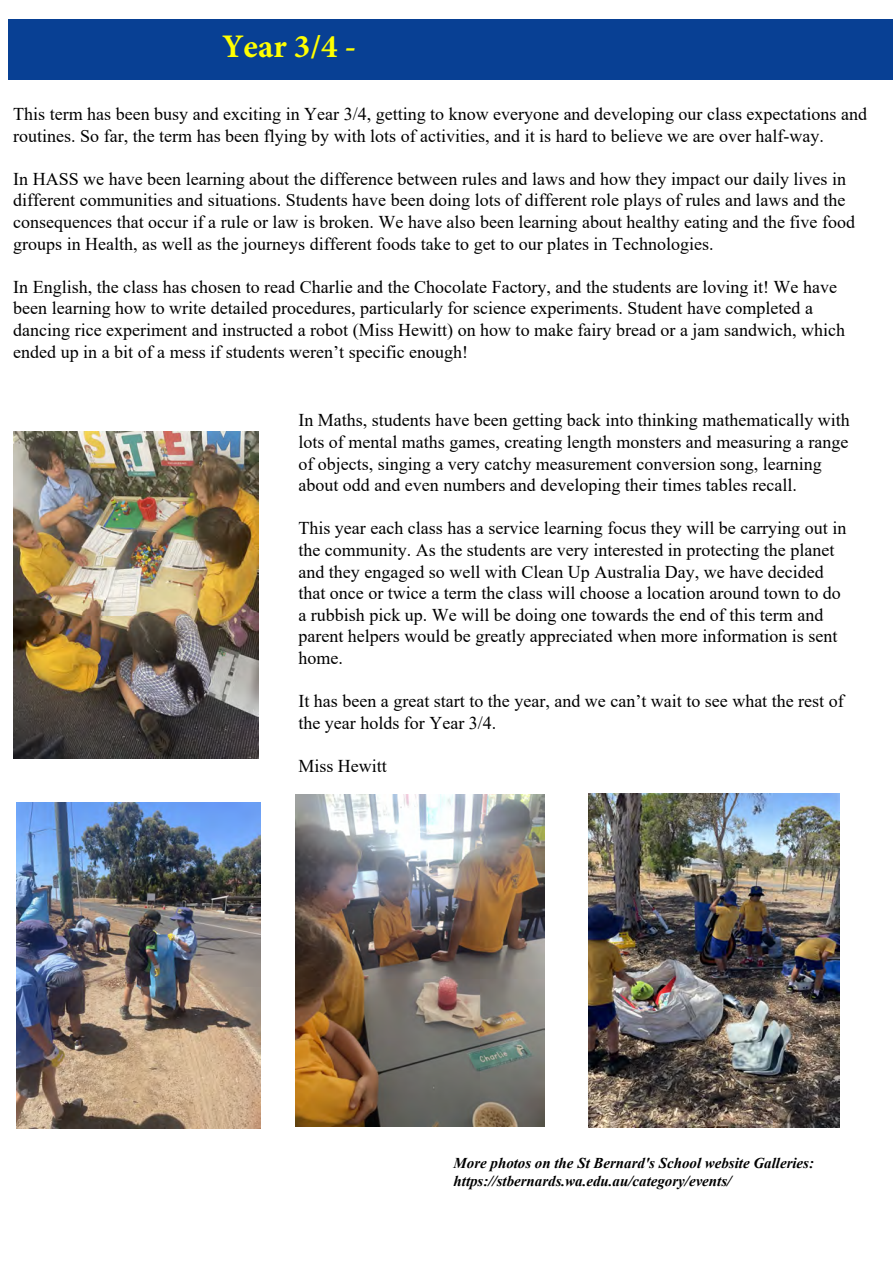
<style>
.page{position:relative;width:894px;height:1263px;background:#fff}
.page>*{position:absolute;margin:0;border:0;box-sizing:border-box;transform-origin:0 0}
.t1{font:700 33px "Minion Pro";color:#ff0}
.t2{font:18px/21.6px "Times New Roman";color:#000}
.t3{font:italic 700 15px/18px "Times New Roman";color:#000}
</style>
<div class="page">
<div style="left:8px;top:19px;width:885px;height:60px;background:#084094"></div>
<img style="left:13px;top:431px;width:245px;height:327px">
<img style="left:589px;top:794px;width:250px;height:334px">
<img style="left:296px;top:794px;width:249px;height:332px">
<img style="left:16px;top:802px;width:245px;height:326px">
<h1 class="t1" style="left:222px;top:23px;width:136px">Year 3/4 -</h1>
<p class="t2" style="left:13px;top:103px;width:855px">This term has been busy and exciting in Year 3/4, getting to know everyone and developing our class expectations and routines. So far, the term has been flying by with lots of activities, and it is hard to believe we are over half-way.</p>
<p class="t2" style="left:13px;top:167px;width:843px">In HASS we have been learning about the difference between rules and laws and how they impact our daily lives in different communities and situations. Students have been doing lots of different role plays of rules and laws and the consequences that occur if a rule or law is broken. We have also been learning about healthy eating and the five food groups in Health, as well as the journeys different foods take to get to our plates in Technologies.</p>
<p class="t2" style="left:13px;top:275px;width:833px">In English, the class has chosen to read Charlie and the Chocolate Factory, and the students are loving it! We have been learning how to write detailed procedures, particularly for science experiments. Student have completed a dancing rice experiment and instructed a robot (Miss Hewitt) on how to make fairy bread or a jam sandwich, which ended up in a bit of a mess if students weren’t specific enough!</p>
<p class="t2" style="left:298px;top:409px;width:553px">In Maths, students have been getting back into thinking mathematically with lots of mental maths games, creating length monsters and measuring a range of objects, singing a very catchy measurement conversion song, learning about odd and even numbers and developing their times tables recall.</p>
<p class="t2" style="left:298px;top:517px;width:549px">This year each class has a service learning focus they will be carrying out in the community. As the students are very interested in protecting the planet and they engaged so well with Clean Up Australia Day, we have decided that once or twice a term the class will choose a location around town to do a rubbish pick up. We will be doing one towards the end of this term and parent helpers would be greatly appreciated when more information is sent home.</p>
<p class="t2" style="left:298px;top:690px;width:547px">It has been a great start to the year, and we can’t wait to see what the rest of the year holds for Year 3/4.</p>
<p class="t2" style="left:298px;top:755px;width:90px">Miss Hewitt</p>
<p class="t3" style="left:454px;top:1153px;width:362px">More photos on the St Bernard's School website Galleries: https://stbernards.wa.edu.au/category/events/</p>
</div>
